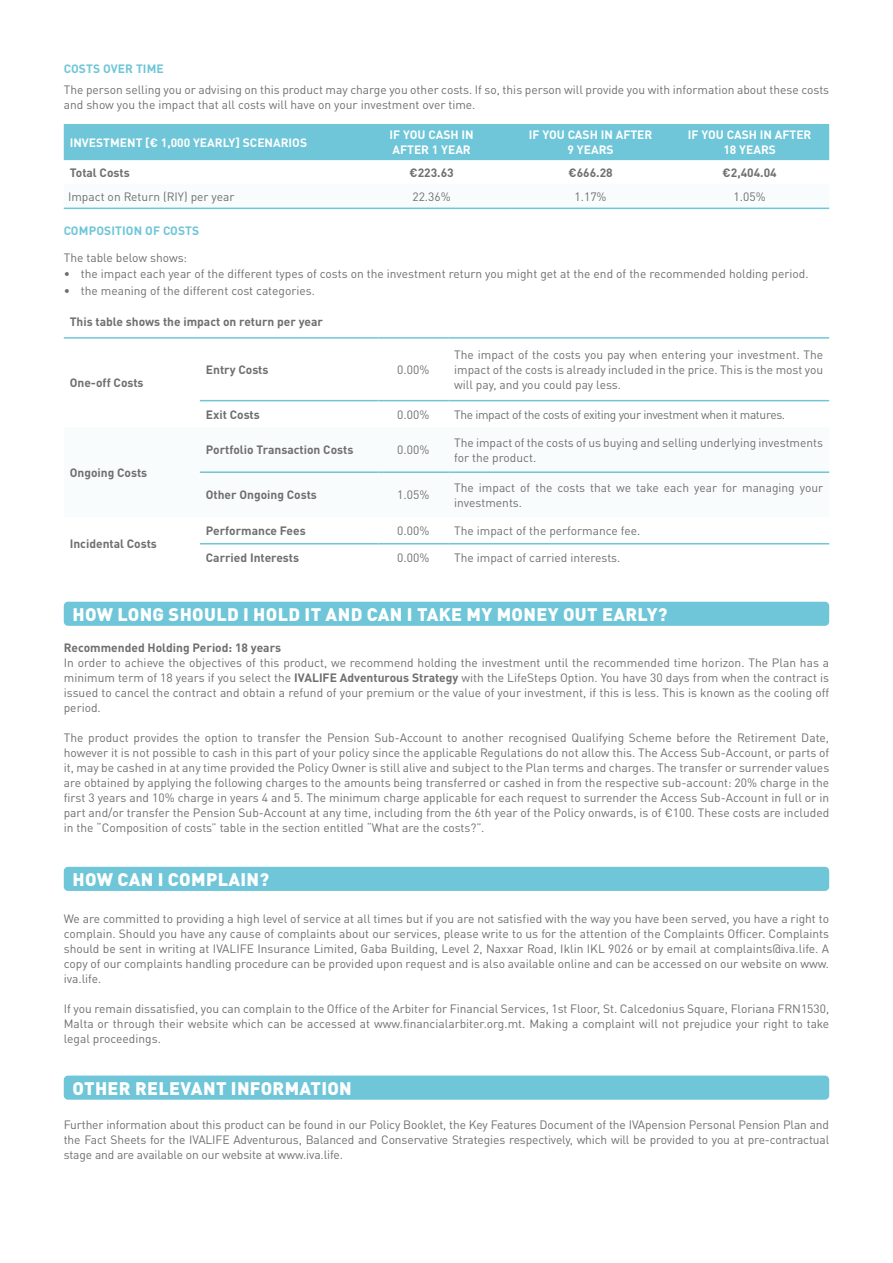
<style>
.page{position:relative;width:893px;height:1263px;background:#fff}
.page>*{position:absolute;margin:0;border:0;box-sizing:border-box;transform-origin:0 0}
.t1{font:900 18px "DIN Pro";letter-spacing:.02em;color:#fff}
.t2{font:12px/15px "DIN Pro";color:#706f6f;text-align:justify}
.t3{font:700 12px "DIN Pro";color:#706f6f}
.t4{font:700 12px/15px "DIN Pro";color:#fff;text-align:center}
.t5{font:12px "DIN Pro";letter-spacing:-.03em;color:#706f6f}
.t6{font:700 12px "DIN Pro";letter-spacing:.01em;color:#6ec6d8}
.s1{font-weight:700}
</style>
<div class="page">
<div style="left:64px;top:124px;width:765px;height:36px;background:#6ec6d8"></div>
<svg style="left:64px;top:207px;width:765px;height:1px"></svg>
<hr style="left:64px;top:208px;width:288px;height:1px;background:#6ec6d8">
<hr style="left:352px;top:208px;width:159px;height:1px;background:#6ec6d8">
<hr style="left:511px;top:208px;width:159px;height:1px;background:#6ec6d8">
<hr style="left:670px;top:208px;width:159px;height:1px;background:#6ec6d8">
<hr style="left:200px;top:471px;width:178px;height:2px;background:#6ec6d8">
<hr style="left:378px;top:471px;width:70px;height:2px;background:#6ec6d8">
<hr style="left:448px;top:471px;width:381px;height:2px;background:#6ec6d8">
<hr style="left:64px;top:337px;width:136px;height:2px;background:#6ec6d8">
<hr style="left:200px;top:337px;width:178px;height:2px;background:#6ec6d8">
<hr style="left:378px;top:337px;width:70px;height:2px;background:#6ec6d8">
<hr style="left:448px;top:337px;width:381px;height:2px;background:#6ec6d8">
<hr style="left:200px;top:400px;width:178px;height:1px;background:#6ec6d8">
<hr style="left:378px;top:400px;width:70px;height:1px;background:#6ec6d8">
<hr style="left:448px;top:400px;width:381px;height:1px;background:#6ec6d8">
<hr style="left:200px;top:543px;width:178px;height:1px;background:#6ec6d8">
<hr style="left:378px;top:543px;width:70px;height:1px;background:#6ec6d8">
<hr style="left:448px;top:543px;width:381px;height:1px;background:#6ec6d8">
<div style="left:64px;top:602px;width:765px;height:24px;background:#6ec6d8;border-radius:4px"></div>
<div style="left:64px;top:867px;width:765px;height:24px;background:#6ec6d8;border-radius:4px"></div>
<div style="left:64px;top:1075px;width:765px;height:25px;background:#6ec6d8;border-radius:4px"></div>
<p class="t6" style="left:64px;top:60px;width:102px">COSTS OVER TIME</p>
<p class="t2" style="left:64px;top:81px;width:767px">The person selling you or advising on this product may charge you other costs. If so, this person will provide you with information about these costs and show you the impact that all costs will have on your investment over time.</p>
<p class="t4" style="left:70px;top:134px;width:239px">INVESTMENT [€ 1,000 YEARLY] SCENARIOS</p>
<p class="t4" style="left:390px;top:127px;width:86px;text-align:left">IF YOU CASH IN<br>AFTER 1 YEAR</p>
<p class="t4" style="left:529px;top:127px;width:125px">IF YOU CASH IN AFTER<br>9 YEARS</p>
<p class="t4" style="left:688px;top:127px;width:125px">IF YOU CASH IN AFTER<br>18 YEARS</p>
<p class="t3" style="left:70px;top:164px;width:61px">Total Costs</p>
<p class="t3" style="left:409px;top:164px;width:46px">€223.63</p>
<p class="t3" style="left:568px;top:164px;width:46px">€666.28</p>
<p class="t3" style="left:723px;top:164px;width:56px">€2,404.04</p>
<p class="t2" style="left:68px;top:188px;width:168px">Impact on Return (RIY) per year</p>
<p class="t2" style="left:412px;top:188px;width:40px">22.36%</p>
<p class="t2" style="left:575px;top:188px;width:34px">1.17%</p>
<p class="t2" style="left:734px;top:188px;width:34px">1.05%</p>
<p class="t6" style="left:64px;top:222px;width:137px">COMPOSITION OF COSTS</p>
<p class="t2" style="left:64px;top:249px;width:125px">The table below shows:</p>
<p class="t2" style="left:64px;top:265px;width:746px">• the impact each year of the different types of costs on the investment return you might get at the end of the recommended holding period.</p>
<p class="t2" style="left:64px;top:282px;width:253px">• the meaning of the different cost categories.</p>
<p class="t3" style="left:70px;top:314px;width:255px">This table shows the impact on return per year</p>
<p class="t3" style="left:70px;top:375px;width:75px">One-off Costs</p>
<p class="t3" style="left:70px;top:464px;width:79px">Ongoing Costs</p>
<p class="t3" style="left:70px;top:536px;width:89px">Incidental Costs</p>
<p class="t3" style="left:206px;top:361px;width:64px">Entry Costs</p>
<p class="t2" style="left:397px;top:361px;width:34px">0.00%</p>
<p class="t2" style="left:454px;top:346px;width:371px">The impact of the costs you pay when entering your investment. The impact of the costs is already included in the price. This is the most you will pay, and you could pay less.</p>
<p class="t3" style="left:206px;top:406px;width:55px">Exit Costs</p>
<p class="t2" style="left:397px;top:406px;width:34px">0.00%</p>
<p class="t5" style="left:454px;top:405px;width:332px">The impact of the costs of exiting your investment when it matures.</p>
<p class="t3" style="left:206px;top:442px;width:149px">Portfolio Transaction Costs</p>
<p class="t2" style="left:397px;top:441px;width:34px">0.00%</p>
<p class="t2" style="left:454px;top:434px;width:370px">The impact of the costs of us buying and selling underlying investments for the product.</p>
<p class="t3" style="left:206px;top:487px;width:113px">Other Ongoing Costs</p>
<p class="t2" style="left:397px;top:486px;width:34px">1.05%</p>
<p class="t2" style="left:454px;top:479px;width:371px">The impact of the costs that we take each year for managing your investments.</p>
<p class="t3" style="left:206px;top:522px;width:101px">Performance Fees</p>
<p class="t2" style="left:397px;top:522px;width:34px">0.00%</p>
<p class="t2" style="left:454px;top:522px;width:188px">The impact of the performance fee.</p>
<p class="t3" style="left:206px;top:549px;width:95px">Carried Interests</p>
<p class="t2" style="left:397px;top:549px;width:34px">0.00%</p>
<p class="t2" style="left:454px;top:549px;width:168px">The impact of carried interests.</p>
<h1 class="t1" style="left:72px;top:599px;width:597px">HOW LONG SHOULD I HOLD IT AND CAN I TAKE MY MONEY OUT EARLY?</h1>
<p class="t3" style="left:64px;top:640px;width:219px">Recommended Holding Period: 18 years</p>
<p class="t2" style="left:64px;top:654px;width:767px">In order to achieve the objectives of this product, we recommend holding the investment until the recommended time horizon. The Plan has a minimum term of 18 years if you select the <span class="s1">IVALIFE Adventurous Strategy</span> with the LifeSteps Option. You have 30 days from when the contract is issued to cancel the contract and obtain a refund of your premium or the value of your investment, if this is less. This is known as the cooling off period.</p>
<p class="t2" style="left:64px;top:729px;width:767px">The product provides the option to transfer the Pension Sub-Account to another recognised Qualifying Scheme before the Retirement Date, however it is not possible to cash in this part of your policy since the applicable Regulations do not allow this. The Access Sub-Account, or parts of it, may be cashed in at any time provided the Policy Owner is still alive and subject to the Plan terms and charges. The transfer or surrender values are obtained by applying the following charges to the amounts being transferred or cashed in from the respective sub-account: 20% charge in the first 3 years and 10% charge in years 4 and 5. The minimum charge applicable for each request to surrender the Access Sub-Account in full or in part and/or transfer the Pension Sub-Account at any time, including from the 6th year of the Policy onwards, is of €100. These costs are included in the “Composition of costs” table in the section entitled “What are the costs?”.</p>
<h1 class="t1" style="left:72px;top:864px;width:198px">HOW CAN I COMPLAIN?</h1>
<p class="t2" style="left:64px;top:910px;width:767px">We are committed to providing a high level of service at all times but if you are not satisfied with the way you have been served, you have a right to complain. Should you have any cause of complaints about our services, please write to us for the attention of the Complaints Officer. Complaints should be sent in writing at IVALIFE Insurance Limited, Gaba Building, Level 2, Naxxar Road, Iklin IKL 9026 or by email at complaints@iva.life. A copy of our complaints handling procedure can be provided upon request and is also available online and can be accessed on our website on www. iva.life.</p>
<p class="t2" style="left:64px;top:1000px;width:767px">If you remain dissatisfied, you can complain to the Office of the Arbiter for Financial Services, 1st Floor, St. Calcedonius Square, Floriana FRN1530, Malta or through their website which can be accessed at www.financialarbiter.org.mt. Making a complaint will not prejudice your right to take legal proceedings.</p>
<h1 class="t1" style="left:72px;top:1072px;width:281px">OTHER RELEVANT INFORMATION</h1>
<p class="t2" style="left:64px;top:1116px;width:767px">Further information about this product can be found in our Policy Booklet, the Key Features Document of the IVApension Personal Pension Plan and the Fact Sheets for the IVALIFE Adventurous, Balanced and Conservative Strategies respectively, which will be provided to you at pre-contractual stage and are available on our website at www.iva.life.</p>
</div>
